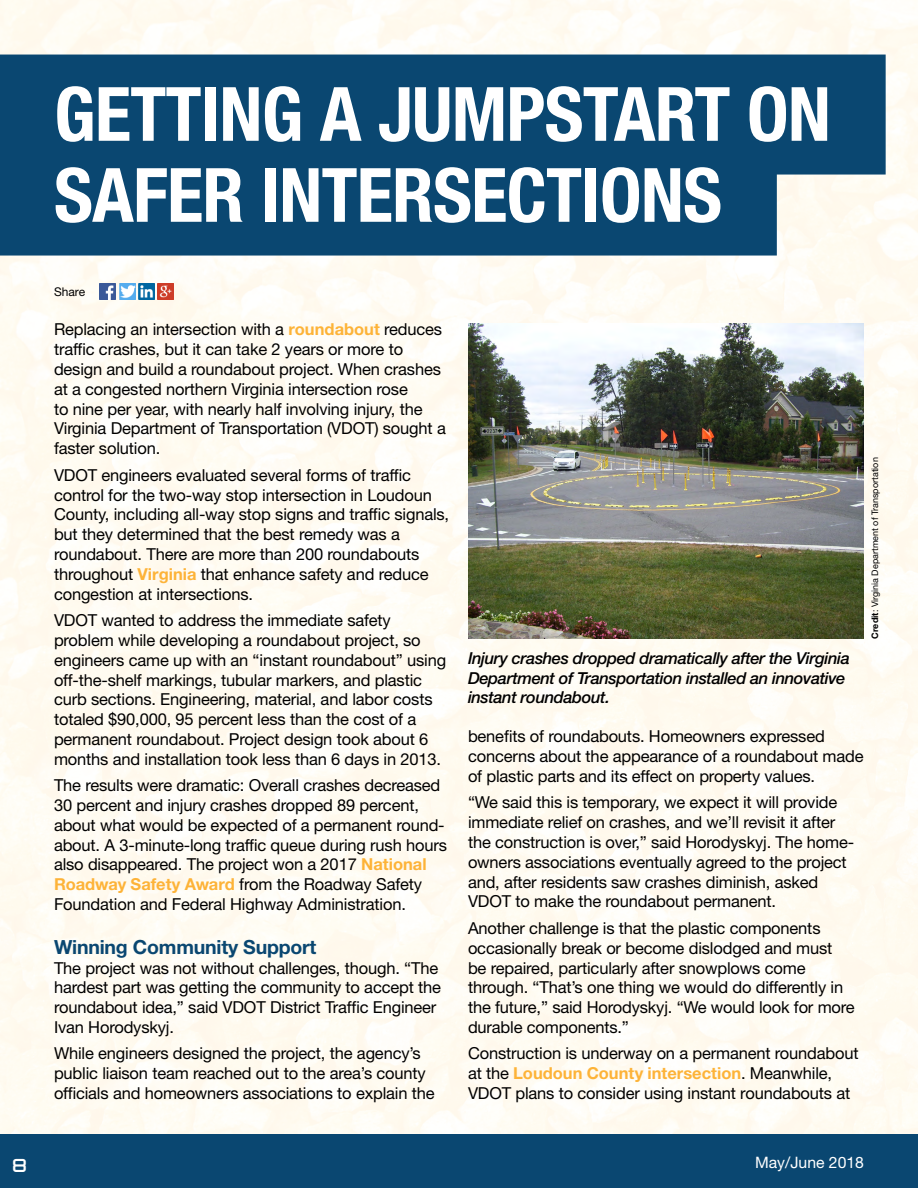
<style>
.page{position:relative;width:918px;height:1188px;background:#fff}
.page>*{position:absolute;margin:0;border:0;box-sizing:border-box;transform-origin:0 0}
.Headline{font:700 condensed 75px "Helvetica Neue LT Std";letter-spacing:-.01em;color:#fff}
.t1{font:27px "Cals Caps";color:#fff}
.Body-Subhead-H2{font:700 19.5px "Helvetica Neue LT Std";letter-spacing:-.01em;color:#0a4771}
.Body-Copy{font:16.5px/19.8px "Helvetica Neue LT Std";letter-spacing:-.01em;color:#000}
.Photo_Captions{font:italic 500 16.5px/19.8px "Helvetica Neue LT Std";letter-spacing:-.025em;color:#000}
.t2{font:15.75px "Helvetica Neue LT Std";color:#fff}
.t3{font:12px "Helvetica Neue LT Std";color:#000}
.Credit{font:9px "Helvetica Neue LT Std";color:#000}
.s1{font-weight:700;color:#fdb338}
.s2{font-weight:700}
</style>
<div class="page">
<img style="left:0;top:0;width:918px;height:1134px">
<div style="left:0;top:1134px;width:918px;height:54px;background:#0a4771"></div>
<div style="left:0;top:55px;width:886px;height:120px;background:#0a4771"></div>
<div style="left:0;top:136px;width:777px;height:120px;background:#0a4771"></div>
<img style="left:100px;top:283px;width:16px;height:16px">
<img style="left:119px;top:283px;width:16px;height:16px">
<img style="left:138px;top:283px;width:17px;height:16px">
<img style="left:158px;top:283px;width:16px;height:16px">
<img style="left:468px;top:324px;width:396px;height:315px">
<h1 class="Headline" style="left:54px;top:69px;width:778px">GETTING A JUMPSTART ON</h1>
<h1 class="Headline" style="left:54px;top:150px;width:670px">SAFER INTERSECTIONS</h1>
<p class="t3" style="left:54px;top:284px;width:33px">Share</p>
<p class="Body-Copy" style="left:54px;top:319px;width:393px">Replacing an intersection with a <span class="s1">roundabout</span> reduces traffic crashes, but it can take 2 years or more to design and build a roundabout project. When crashes at a congested northern Virginia intersection rose<br>to nine per year, with nearly half involving injury, the Virginia Department of Transportation (VDOT) sought a faster solution.</p>
<p class="Body-Copy" style="left:54px;top:465px;width:397px">VDOT engineers evaluated several forms of traffic control for the two-way stop intersection in Loudoun County, including all-way stop signs and traffic signals, but they determined that the best remedy was a roundabout. There are more than 200 roundabouts throughout <span class="s1">Virginia</span> that enhance safety and reduce congestion at intersections.</p>
<p class="Body-Copy" style="left:54px;top:610px;width:394px">VDOT wanted to address the immediate safety problem while developing a roundabout project, so engineers came up with an “instant roundabout” using off-the-shelf markings, tubular markers, and plastic curb sections. Engineering, material, and labor costs totaled $90,000, 95 percent less than the cost of a permanent roundabout. Project design took about 6 months and installation took less than 6 days in 2013.</p>
<p class="Body-Copy" style="left:54px;top:775px;width:395px">The results were dramatic: Overall crashes decreased 30 percent and injury crashes dropped 89 percent, about what would be expected of a permanent round&shy;about. A 3-minute-long traffic queue during rush hours also disappeared. The project won a 2017 <span class="s1">National Roadway Safety Award</span> from the Roadway Safety Foundation and Federal Highway Administration.</p>
<h2 class="Body-Subhead-H2" style="left:54px;top:935px;width:264px">Winning Community Support</h2>
<p class="Body-Copy" style="left:54px;top:958px;width:389px">The project was not without challenges, though. “The hardest part was getting the community to accept the roundabout idea,” said VDOT District Traffic Engineer Ivan Horodyskyj.</p>
<p class="Body-Copy" style="left:54px;top:1043px;width:382px">While engineers designed the project, the agency’s public liaison team reached out to the area’s county officials and homeowners associations to explain the</p>
<p class="Photo_Captions" style="left:468px;top:648px;width:383px">Injury crashes dropped dramatically after the Virginia<br>Department of Transportation installed an innovative instant roundabout.</p>
<p class="Credit" style="left:870px;top:639px;width:183px;rotate:-90deg"><span class="s2">Credit</span>: Virginia Department of Transportation</p>
<p class="Body-Copy" style="left:468px;top:726px;width:397px">benefits of roundabouts. Homeowners expressed concerns about the appearance of a roundabout made of plastic parts and its effect on property values.</p>
<p class="Body-Copy" style="left:468px;top:792px;width:388px">“We said this is temporary, we expect it will provide immediate relief on crashes, and we’ll revisit it after the construction is over,” said Horodyskyj. The home&shy;owners associations eventually agreed to the project and, after residents saw crashes diminish, asked VDOT to make the roundabout permanent.</p>
<p class="Body-Copy" style="left:468px;top:918px;width:388px">Another challenge is that the plastic components occasionally break or become dislodged and must be repaired, particularly after snowplows come through. “That’s one thing we would do differently in the future,” said Horodyskyj. “We would look for more durable components.”</p>
<p class="Body-Copy" style="left:468px;top:1043px;width:392px">Construction is underway on a permanent roundabout at the <span class="s1">Loudoun County intersection</span>. Meanwhile,<br>VDOT plans to consider using instant roundabouts at</p>
<h2 class="t1" style="left:12px;top:1151px;width:16px">8</h2>
<p class="t2" style="left:755px;top:1154px;width:110px">May/June 2018</p>
</div>
